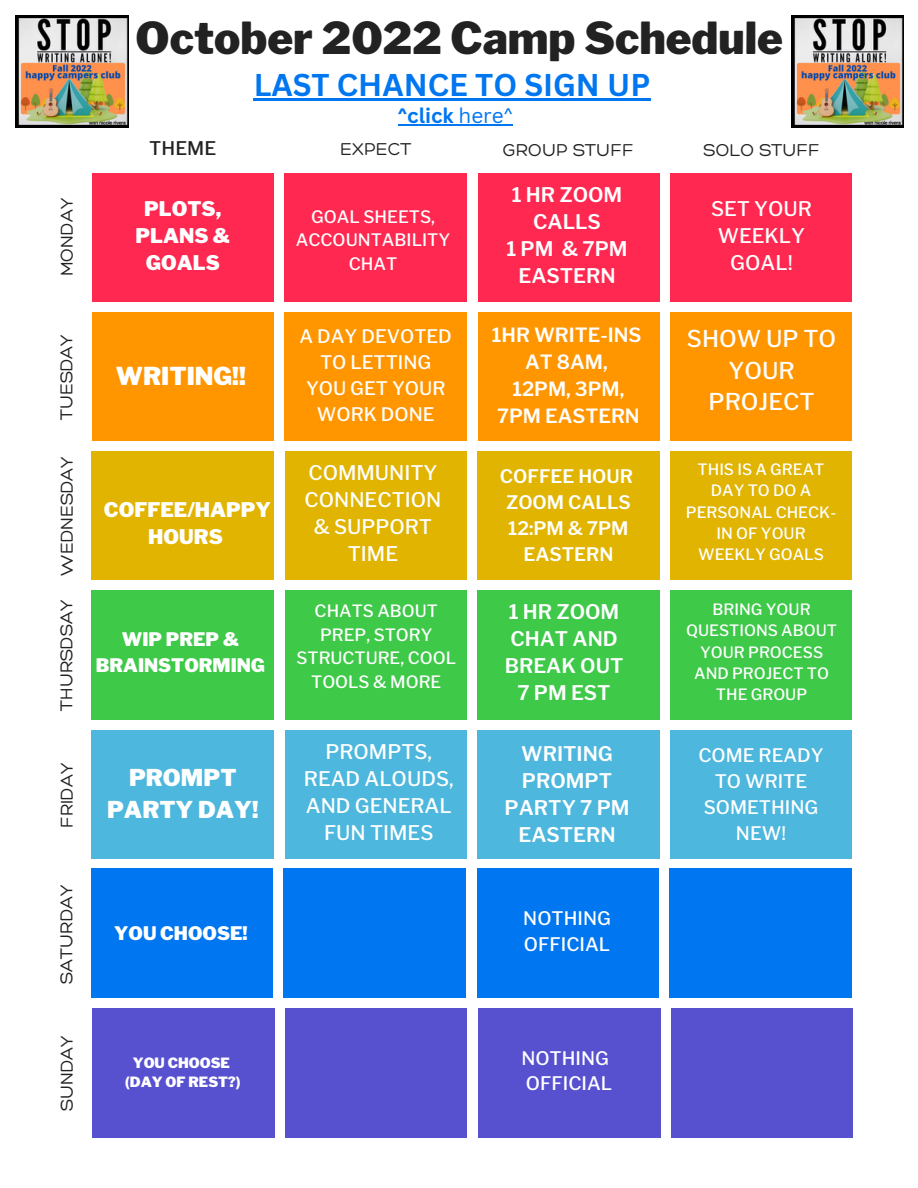
<style>
.page{position:relative;width:918px;height:1188px;background:#fff}
.page>*{position:absolute;margin:0;border:0;box-sizing:border-box;transform-origin:0 0}
.t1{font:900 43.8px "Libre Franklin";color:#222}
.t2{font:700 30.6px "Canva Sans";color:#0076f0}
.t3{font:900 24.6px "Libre Franklin";color:#fff}
.t4{font:500 23.1px/31.5px "Libre Franklin";color:#fff;text-align:center}
.t5{font:900 23.1px/31.5px "Libre Franklin";color:#fff;text-align:center}
.t6{font:700 20.7px "Canva Sans";color:#0076f0}
.t7{font:500 20.1px/27px "Libre Franklin";color:#fff;text-align:center}
.t8{font:600 20.1px/27px "Libre Franklin";color:#fff;text-align:center}
.t9{font:900 20.1px/27px "Libre Franklin";color:#fff;text-align:center}
.t10{font:600 19.5px/27px "Libre Franklin";color:#fff;text-align:center}
.t11{font:300 18.75px "Hero";color:#222}
.t12{font:500 18.75px "Libre Franklin";color:#222}
.t13{font:500 18.6px/25.8px "Libre Franklin";color:#fff;text-align:center}
.t14{font:600 18.6px/25.8px "Libre Franklin";color:#fff;text-align:center}
.t15{font:900 18.6px/25.8px "Libre Franklin";color:#fff;text-align:center}
.t16{font:500 17.1px/23.7px "Libre Franklin";color:#fff;text-align:center}
.t17{font:500 16.95px/23.7px "Libre Franklin";color:#fff;text-align:center}
.t18{font:500 15.6px/21.3px "Libre Franklin";color:#fff;text-align:center}
.t19{font:900 14.1px/19.2px "Libre Franklin";color:#fff;text-align:center}
.s1{font-weight:400}
</style>
<div class="page">
<div style="left:92px;top:173px;width:181px;height:129px;background:#ff2850"></div>
<div style="left:285px;top:173px;width:182px;height:129px;background:#ff2850"></div>
<div style="left:478px;top:173px;width:181px;height:129px;background:#ff2850"></div>
<div style="left:670px;top:173px;width:182px;height:129px;background:#ff2850"></div>
<div style="left:92px;top:312px;width:181px;height:128px;background:#ff9600"></div>
<div style="left:285px;top:312px;width:182px;height:128px;background:#ff9600"></div>
<div style="left:478px;top:312px;width:181px;height:128px;background:#ff9600"></div>
<div style="left:670px;top:312px;width:182px;height:128px;background:#ff9600"></div>
<div style="left:92px;top:452px;width:182px;height:128px;background:#e0b400"></div>
<div style="left:285px;top:452px;width:181px;height:128px;background:#e0b400"></div>
<div style="left:477px;top:452px;width:183px;height:128px;background:#e0b400"></div>
<div style="left:671px;top:452px;width:181px;height:128px;background:#e0b400"></div>
<div style="left:92px;top:590px;width:182px;height:130px;background:#3ec949"></div>
<div style="left:285px;top:590px;width:181px;height:130px;background:#3ec949"></div>
<div style="left:477px;top:590px;width:183px;height:130px;background:#3ec949"></div>
<div style="left:671px;top:590px;width:181px;height:130px;background:#3ec949"></div>
<div style="left:92px;top:730px;width:182px;height:129px;background:#4db7dd"></div>
<div style="left:285px;top:730px;width:181px;height:129px;background:#4db7dd"></div>
<div style="left:477px;top:730px;width:183px;height:129px;background:#4db7dd"></div>
<div style="left:671px;top:730px;width:181px;height:129px;background:#4db7dd"></div>
<div style="left:92px;top:868px;width:181px;height:130px;background:#0076f0"></div>
<div style="left:284px;top:868px;width:182px;height:130px;background:#0076f0"></div>
<div style="left:477px;top:868px;width:181px;height:130px;background:#0076f0"></div>
<div style="left:670px;top:868px;width:182px;height:130px;background:#0076f0"></div>
<div style="left:92px;top:1008px;width:182px;height:129px;background:#5751d0"></div>
<div style="left:286px;top:1008px;width:181px;height:129px;background:#5751d0"></div>
<div style="left:478px;top:1008px;width:182px;height:129px;background:#5751d0"></div>
<div style="left:672px;top:1008px;width:181px;height:129px;background:#5751d0"></div>
<img style="left:16px;top:15px;width:112px;height:113px">
<img style="left:791px;top:15px;width:113px;height:113px">
<hr style="left:254px;top:98px;width:397px;height:2px;background:#0076f0">
<hr style="left:398px;top:124px;width:61px;height:1px;background:#0076f0">
<hr style="left:459px;top:124px;width:54px;height:1px;background:#0076f0">
<p class="t11" style="left:55px;top:276px;width:80px;rotate:-90deg">MONDAY</p>
<p class="t11" style="left:55px;top:420px;width:87px;rotate:-90deg">TUESDAY</p>
<p class="t11" style="left:55px;top:576px;width:121px;rotate:-90deg">WEDNESDAY</p>
<p class="t11" style="left:55px;top:711px;width:113px;rotate:-90deg">THURSDSAY</p>
<p class="t11" style="left:55px;top:828px;width:66px;rotate:-90deg">FRIDAY</p>
<p class="t11" style="left:55px;top:984px;width:101px;rotate:-90deg">SATURDAY</p>
<p class="t11" style="left:55px;top:1111px;width:77px;rotate:-90deg">SUNDAY</p>
<h1 class="t1" style="left:136px;top:11px;width:649px">October 2022 Camp Schedule</h1>
<h2 class="t2" style="left:254px;top:63px;width:398px">LAST CHANCE TO SIGN UP</h2>
<h3 class="t6" style="left:398px;top:101px;width:116px">^click <span class="s1">here^</span></h3>
<p class="t12" style="left:149px;top:136px;width:68px">THEME</p>
<p class="t11" style="left:340px;top:137px;width:73px">EXPECT</p>
<p class="t11" style="left:503px;top:138px;width:132px">GROUP STUFF</p>
<p class="t11" style="left:704px;top:138px;width:117px">SOLO STUFF</p>
<p class="t9" style="left:136px;top:195px;width:96px">PLOTS,<br>PLANS &amp;<br>GOALS</p>
<h3 class="t3" style="left:116px;top:362px;width:131px">WRITING!!</h3>
<p class="t9" style="left:104px;top:496px;width:169px">COFFEE/HAPPY<br>HOURS</p>
<p class="t15" style="left:96px;top:626px;width:171px">WIP PREP &amp;<br>BRAINSTORMING</p>
<h3 class="t5" style="left:107px;top:762px;width:153px">PROMPT<br>PARTY DAY!</h3>
<p class="t16" style="left:296px;top:205px;width:156px">GOAL SHEETS,<br>ACCOUNTABILITY<br>CHAT</p>
<p class="t13" style="left:300px;top:323px;width:154px">A DAY DEVOTED<br>TO LETTING<br>YOU GET YOUR<br>WORK DONE</p>
<p class="t7" style="left:305px;top:460px;width:138px">COMMUNITY<br>CONNECTION &amp; SUPPORT<br>TIME</p>
<p class="t8" style="left:507px;top:181px;width:123px">1 HR ZOOM<br>CALLS<br>1PM &amp;7PM<br>EASTERN</p>
<p class="t10" style="left:492px;top:322px;width:151px">1HR WRITE-INS<br>AT 8AM,<br>12PM, 3PM,<br>7PM EASTERN</p>
<p class="t14" style="left:500px;top:463px;width:135px">COFFEE HOUR<br>ZOOM CALLS<br>12:PM &amp; 7PM<br>EASTERN</p>
<p class="t17" style="left:297px;top:599px;width:161px">CHATS ABOUT<br>PREP, STORY<br>STRUCTURE, COOL<br>TOOLS &amp; MORE</p>
<p class="t8" style="left:505px;top:598px;width:120px">1 HR ZOOM<br>CHAT AND<br>BREAK OUT<br>7 PM EST</p>
<p class="t7" style="left:304px;top:739px;width:151px">PROMPTS,<br>READ ALOUDS,<br>AND GENERAL<br>FUN TIMES</p>
<p class="t8" style="left:505px;top:740px;width:126px">WRITING<br>PROMPT<br>PARTY 7 PM<br>EASTERN</p>
<p class="t15" style="left:114px;top:921px;width:135px">YOU CHOOSE!</p>
<p class="t13" style="left:523px;top:906px;width:89px;text-align:left">NOTHING<br>OFFICIAL</p>
<p class="t19" style="left:125px;top:1053px;width:117px">YOU CHOOSE (DAY OF REST?)</p>
<p class="t13" style="left:521px;top:1045px;width:92px;text-align:left">NOTHING<br>OFFICIAL</p>
<p class="t7" style="left:711px;top:195px;width:102px">SET YOUR<br>WEEKLY<br>GOAL!</p>
<h3 class="t4" style="left:687px;top:323px;width:151px">SHOW UP TO<br>YOUR<br>PROJECT</h3>
<p class="t18" style="left:686px;top:459px;width:152px">THIS IS A GREAT<br>DAY TO DO A<br>PERSONAL CHECK-<br>IN OF YOUR<br>WEEKLY GOALS</p>
<p class="t18" style="left:686px;top:599px;width:152px">BRING YOUR<br>QUESTIONS ABOUT<br>YOUR PROCESS<br>AND PROJECT TO<br>THE GROUP</p>
<p class="t13" style="left:698px;top:743px;width:127px">COME READY<br>TO WRITE<br>SOMETHING<br>NEW!</p>
</div>
